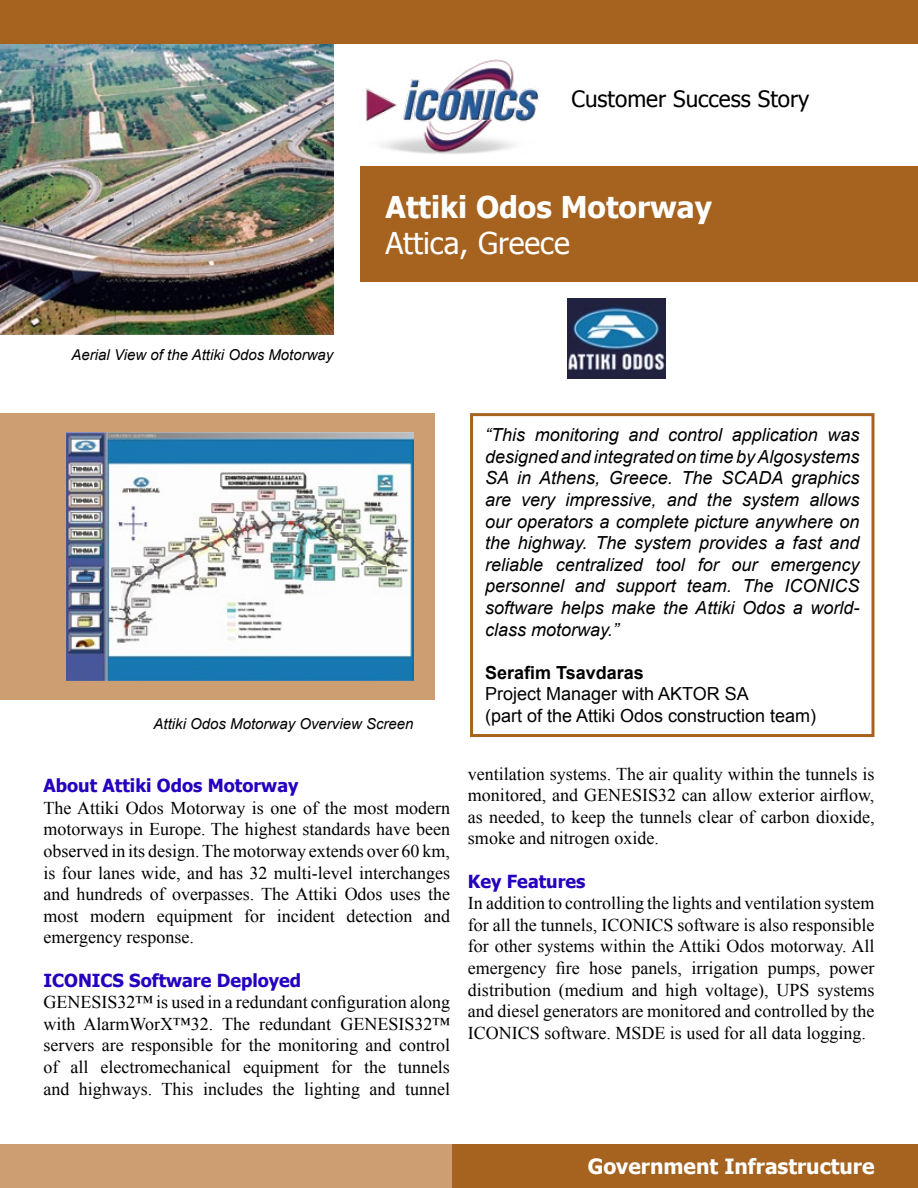
<style>
.page{position:relative;width:918px;height:1188px;background:#fff}
.page>*{position:absolute;margin:0;border:0;box-sizing:border-box;transform-origin:0 0}
.t1{font:700 30px "Tahoma";color:#fff}
.t2{font:30px "Tahoma";color:#fff}
.t3{font:22.5px "Tahoma";color:#000}
.t4{font:700 21px "Tahoma";color:#fff}
.t5{font:18px/21.6px "Times New Roman";color:#000;text-align:justify}
.t6{font:italic 18px/21.6px "Arial";color:#000;text-align:justify}
.t7{font:18px/21.6px "Arial";color:#000}
.t8{font:700 18px "Tahoma";color:#2500bf}
.t9{font:700 18px "Arial";color:#000}
.t10{font:italic 15px "Arial";color:#000}
</style>
<div class="page">
<div style="left:470px;top:413px;width:404px;height:324px;border:3px solid #a6631f"></div>
<img style="left:0;top:44px;width:333px;height:290px">
<div style="left:0;top:413px;width:435px;height:286px;background:#cd9e72"></div>
<div style="left:0;top:0;width:918px;height:44px;background:#a6631f"></div>
<img style="left:66px;top:432px;width:348px;height:248px">
<img style="left:567px;top:299px;width:99px;height:79px">
<img style="left:366px;top:59px;width:173px;height:95px">
<div style="left:360px;top:167px;width:558px;height:115px;background:#a6631f"></div>
<div style="left:0;top:1144px;width:472px;height:44px;background:#cd9e72"></div>
<div style="left:452px;top:1144px;width:466px;height:44px;background:#a6631f"></div>
<p class="t3" style="left:572px;top:84px;width:240px">Customer Success Story</p>
<p class="t10" style="left:72px;top:346px;width:263px">Aerial View of the Attiki Odos Motorway</p>
<h1 class="t1" style="left:386px;top:186px;width:328px">Attiki Odos Motorway</h1>
<h1 class="t2" style="left:386px;top:223px;width:186px">Attica, Greece</h1>
<p class="t10" style="left:154px;top:714px;width:262px">Attiki Odos Motorway Overview Screen</p>
<p class="t8" style="left:44px;top:773px;width:256px">About Attiki Odos Motorway</p>
<p class="t5" style="left:44px;top:797px;width:408px">The Attiki Odos Motorway is one of the most modern motorways in Europe. The highest standards have been observed in its design. The motorway extends over 60 km, is four lanes wide, and has 32 multi-level interchanges and hundreds of overpasses. The Attiki Odos uses the most modern equipment for incident detection and emergency response.</p>
<p class="t8" style="left:44px;top:967px;width:259px">ICONICS Software Deployed</p>
<p class="t5" style="left:44px;top:991px;width:408px">GENESIS32™ is used in a redundant configuration along with AlarmWorX™32. The redundant GENESIS32™ servers are responsible for the monitoring and control of all electromechanical equipment for the tunnels and highways. This includes the lighting and tunnel</p>
<p class="t6" style="left:485px;top:424px;width:376px">“This monitoring and control application was designed and integrated on time by Algosystems SA in Athens, Greece. The SCADA graphics are very impressive, and the system allows our operators a complete picture anywhere on the highway. The system provides a fast and reliable centralized tool for our emergency personnel and support team. The ICONICS software helps make the Attiki Odos a world&shy;class motorway.”</p>
<p class="t9" style="left:485px;top:660px;width:160px">Serafim Tsavdaras</p>
<p class="t7" style="left:485px;top:683px;width:333px">Project Manager with AKTOR SA<br>(part of the Attiki Odos construction team)</p>
<p class="t5" style="left:468px;top:762px;width:408px">ventilation systems. The air quality within the tunnels is monitored, and GENESIS32 can allow exterior airflow, as needed, to keep the tunnels clear of carbon dioxide, smoke and nitrogen oxide.</p>
<p class="t8" style="left:468px;top:868px;width:119px">Key Features</p>
<p class="t5" style="left:468px;top:892px;width:408px">In addition to controlling the lights and ventilation system for all the tunnels, ICONICS software is also responsible for other systems within the Attiki Odos motorway. All emergency fire hose panels, irrigation pumps, power distribution (medium and high voltage), UPS systems and diesel generators are monitored and controlled by the ICONICS software. MSDE is used for all data logging.</p>
<p class="t4" style="left:588px;top:1152px;width:288px">Government Infrastructure</p>
</div>
